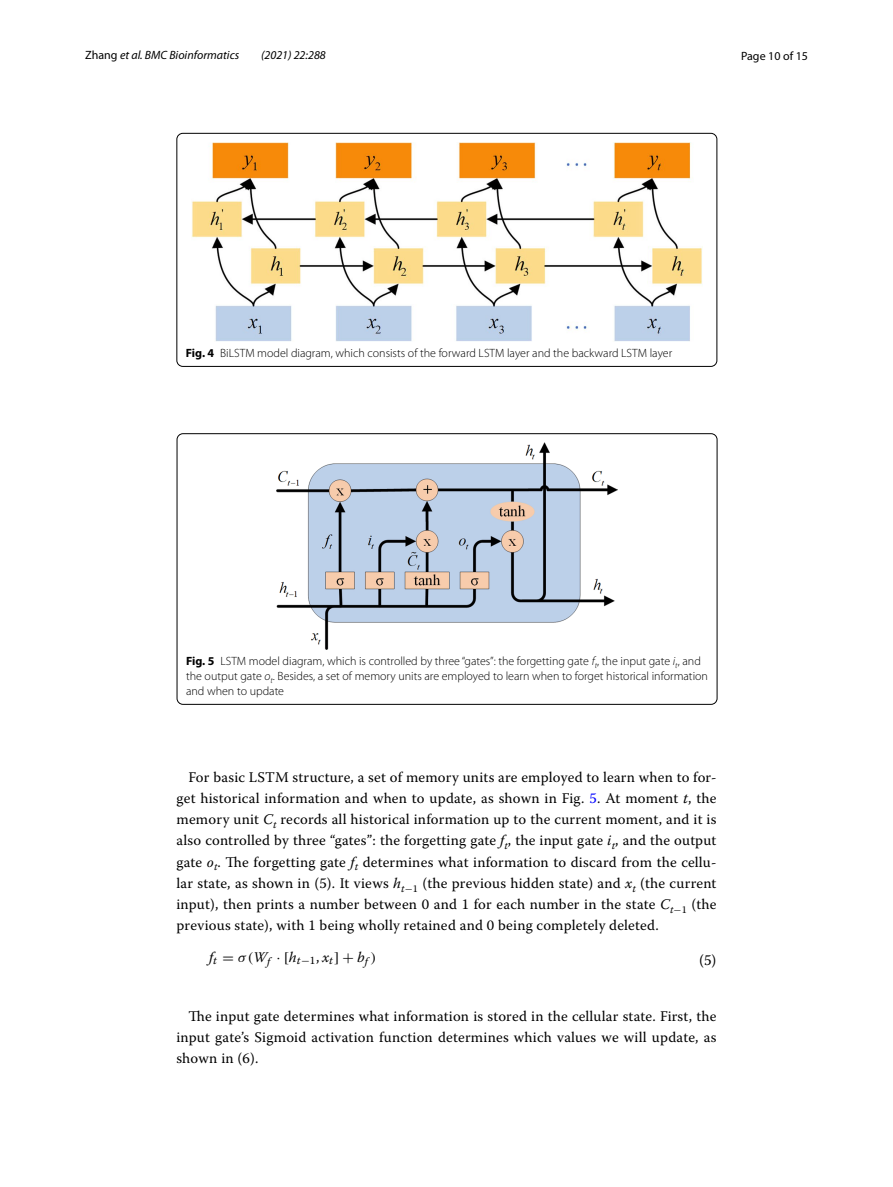
<style>
.page{position:relative;width:893px;height:1187px;background:#fff}
.page>*{position:absolute;margin:0;border:0;box-sizing:border-box;transform-origin:0 0}
.t1{font:15px "Warnock Pro";color:#000}
.t2{font:14.7px/21.3px "Warnock Pro";letter-spacing:.015em;color:#000;text-align:justify}
.t3{font:14.7px "Warnock Pro It 6";color:#000}
.t4{font:300 12px/15px "Myriad Pro";color:#000}
.t5{font:italic 12px "Myriad Pro";color:#000}
.t6{font:12px "Myriad Pro";color:#000}
.s1{font-style:normal}
.s2{font-weight:700}
.s3{font-style:italic}
.s4{color:#00f}
.s5{font-family:"Warnock Pro It 4"}
.s6{font-family:"MTSYN5"}
.s7{font-family:"MTMI2"}
.s8{font-family:"Warnock Pro Regular 6"}
</style>
<div class="page">
<img style="left:192px;top:142px;width:510px;height:199px">
<div style="left:177px;top:133px;width:540px;height:233px;border:1px solid #000;border-radius:6px"></div>
<img style="left:277px;top:442px;width:340px;height:208px">
<div style="left:177px;top:433px;width:540px;height:271px;border:1px solid #000;border-radius:6px"></div>
<p class="t5" style="left:85px;top:48px;width:156px"><span class="s1">Zhang</span> et al. BMC Bioinformatics</p>
<p class="t5" style="left:261px;top:48px;width:66px">(2021) 22:288</p>
<p class="t6" style="left:741px;top:48px;width:68px">Page 10 of 15</p>
<p class="t4" style="left:186px;top:345px;width:488px"><span class="s2">Fig. 4</span> BiLSTM model diagram, which consists of the forward LSTM layer and the backward LSTM layer</p>
<p class="t4" style="left:186px;top:653px;width:523px"><span class="s2">Fig. 5</span> LSTM model diagram, which is controlled by three “gates”: the forgetting gate <span class="s3">f</span><sub>t</sub>, the input gate <span class="s3">i</span><sub>t</sub>, and the output gate <span class="s3">o</span><sub>t</sub>. Besides, a set of memory units are employed to learn when to forget historical information and when to update</p>
<p class="t2" style="left:176px;top:766px;width:542px;text-indent:12px">For basic LSTM structure, a set of memory units are employed to learn when to for&shy;get historical information and when to update, as shown in Fig. <span class="s4">5</span>. At moment <span class="s5">t</span>, the memory unit <span class="s5">C</span><sub>t</sub> records all historical information up to the current moment, and it is also controlled by three “gates”: the forgetting gate <span class="s5">f</span><sub>t</sub>, the input gate <span class="s5">i</span><sub>t</sub>, and the output gate <span class="s5">o</span><sub>t</sub>. The forgetting gate <span class="s5">f</span><sub>t</sub> determines what information to discard from the cellu&shy;lar state, as shown in (5). It views <span class="s5">h</span><sub>t</sub><sub>−</sub><sub>1</sub> (the previous hidden state) and <span class="s5">x</span><sub>t</sub> (the current input), then prints a number between 0 and 1 for each number in the state <span class="s5">C</span><sub>t</sub><sub>−</sub><sub>1</sub> (the previous state), with 1 being wholly retained and 0 being completely deleted.</p>
<p class="t3" style="left:209px;top:951px;width:169px">f<sub>t</sub> <span class="s6">=</span> <span class="s7">σ(</span>W<sub>f</sub> <span class="s6">·[</span>h<sub>t</sub><sub>−</sub><sub>1</sub><span class="s8">,</span>x<sub>t</sub><span class="s6">]+</span> b<sub>f</sub> <span class="s7">)</span></p>
<p class="t1" style="left:699px;top:951px;width:19px">(5)</p>
<p class="t2" style="left:176px;top:1004px;width:542px;text-indent:12px">The input gate determines what information is stored in the cellular state. First, the input gate’s Sigmoid activation function determines which values we will update, as shown in (6).</p>
</div>
